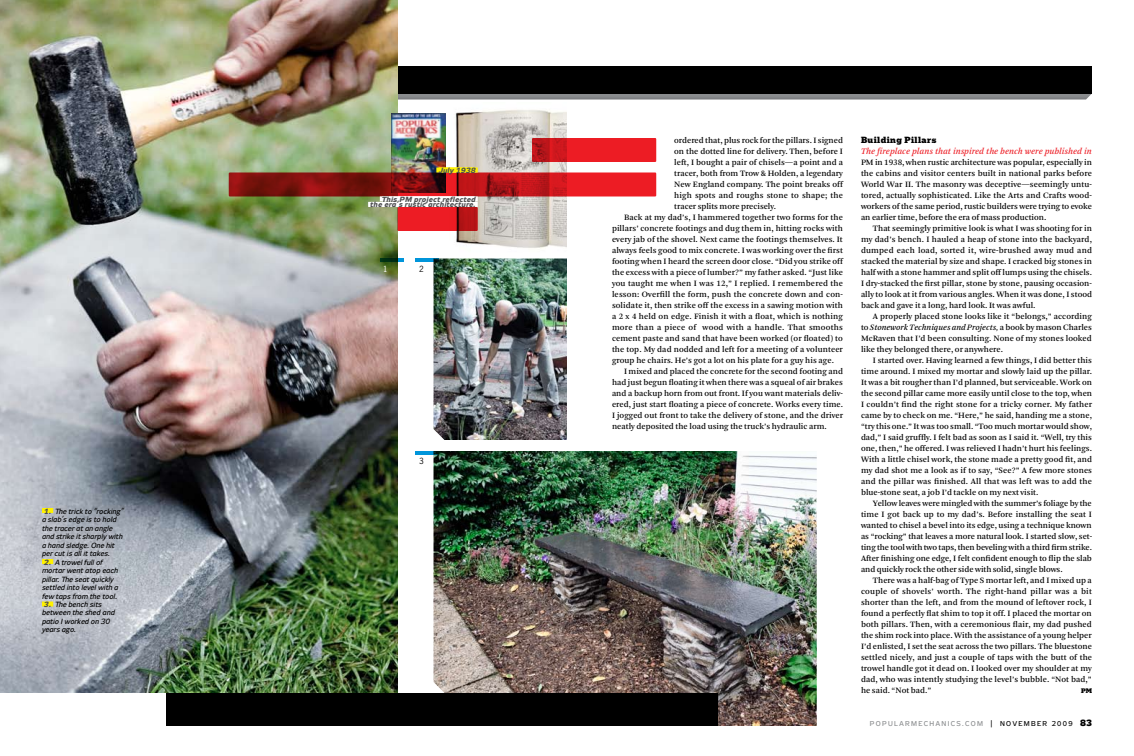
<style>
.page{position:relative;width:1134px;height:756px;background:#fff}
.page>*{position:absolute;margin:0;border:0;box-sizing:border-box;transform-origin:0 0}
.t1{font:italic 9px "Arnhem";letter-spacing:-.005em;color:#ed1c24}
.t2{font:8.6px/11px "Arnhem";letter-spacing:.005em;color:#000;text-align:justify}
.t3{font:900 8.5px "Popular";letter-spacing:.05em;color:#000}
.t4{font:8px "News Gothic";color:#000}
.t5{font:8px "News Gothic";color:#fff}
.t6{font:italic 7.5px/8.5px "Zeppelin 32";letter-spacing:.005em;color:#000}
.t7{font:italic 700 7.5px/5.5px "Zeppelin 32";letter-spacing:.03em;color:#4d4d4f;text-align:right}
.t8{font:7px "Zeppelin 32";letter-spacing:.2em;color:#8a8c8e}
.t9{font:7px "Zeppelin 32";letter-spacing:.2em;color:#000}
.t10{font:900 6.2px "Popular";color:#000;scale:1.05 1}
.s1{font-weight:700;color:#4d4d4f}
.s2{font-style:italic}
.s3{font-family:"Zeppelin 33";font-weight:700;font-size:9px}
</style>
<div class="page">
<svg style="left:398px;top:94px;width:694px;height:6px;background:#8e9092"></svg>
<div style="left:42px;top:66px;width:1050px;height:28px;background:#000"></div>
<img style="left:0;top:0;width:398px;height:693px">
<img style="left:391px;top:114px;width:55px;height:58px">
<img style="left:449px;top:110px;width:118px;height:139px">
<img style="left:434px;top:451px;width:383px;height:275px">
<img style="left:434px;top:258px;width:133px;height:182px">
<div style="left:166px;top:693px;width:552px;height:33px;background:#000"></div>
<svg style="left:532px;top:138px;width:124px;height:24px;background:#e01a21"></svg>
<svg style="left:229px;top:172px;width:427px;height:24px;background:#a61819"></svg>
<svg style="left:397px;top:207px;width:81px;height:24px;background:#d91a20"></svg>
<svg style="left:416px;top:451px;width:24px;height:4px"></svg>
<svg style="left:416px;top:258px;width:24px;height:4px"></svg>
<svg style="left:380px;top:258px;width:24px;height:4px"></svg>
<div style="left:42px;top:508px;width:11px;height:5px;background:#fff200"></div>
<div style="left:42px;top:559px;width:11px;height:5px;background:#fff200"></div>
<div style="left:42px;top:602px;width:11px;height:5px;background:#fff200"></div>
<div style="left:382px;top:196px;width:96px;height:5px;background:#fff"></div>
<div style="left:369px;top:202px;width:109px;height:5px;background:#fff"></div>
<div style="left:380px;top:196px;width:96px;height:5px;background:#fff"></div>
<div style="left:368px;top:202px;width:108px;height:5px;background:#fff"></div>
<svg style="left:436px;top:168px;width:42px;height:4px"></svg>
<hr style="left:439px;top:168px;width:37px;height:4px;background:#fff200">
<p class="t6" style="left:42px;top:507px;width:83px"><span class="s1">1.</span> The trick to “rocking” a slab’s edge is to hold the tracer at an angle and strike it sharply with a hand sledge. One hit per cut is all it takes.</p>
<p class="t6" style="left:42px;top:558px;width:78px"><span class="s1">2.</span> A trowel full of mortar went atop each pillar. The seat quickly settled into level with a few taps from the tool.</p>
<p class="t6" style="left:42px;top:600px;width:74px"><span class="s1">3.</span> The bench sits between the shed and patio I worked on 30 years ago.</p>
<p class="t7" style="left:439px;top:168px;width:39px">July 1938</p>
<p class="t7" style="left:370px;top:197px;width:107px">This PM project reflected the era’s rustic architecture.</p>
<p class="t5" style="left:383px;top:264px;width:6px">1</p>
<p class="t4" style="left:419px;top:264px;width:6px">2</p>
<p class="t4" style="left:419px;top:456px;width:6px">3</p>
<p class="t2" style="left:674px;top:135px;width:170px">ordered that, plus rock for the pillars. I signed</p>
<p class="t2" style="left:674px;top:146px;width:170px">on the dotted line for delivery. Then, before I</p>
<p class="t2" style="left:674px;top:157px;width:170px">left, I bought a pair of chisels—a point and a</p>
<p class="t2" style="left:674px;top:168px;width:170px">tracer, both from Trow &amp; Holden, a legendary</p>
<p class="t2" style="left:674px;top:179px;width:170px">New England company. The point breaks off</p>
<p class="t2" style="left:674px;top:190px;width:170px">high spots and roughs stone to shape; the</p>
<p class="t2" style="left:674px;top:201px;width:103px">tracer splits more precisely.</p>
<p class="t2" style="left:624px;top:212px;width:221px">Back at my dad’s, I hammered together two forms for the</p>
<p class="t2" style="left:612px;top:223px;width:232px">pillars’ concrete footings and dug them in, hitting rocks with</p>
<p class="t2" style="left:612px;top:234px;width:232px">every jab of the shovel. Next came the footings themselves. It</p>
<p class="t2" style="left:612px;top:245px;width:232px">always feels good to mix concrete. I was working over the first</p>
<p class="t2" style="left:612px;top:256px;width:233px">footing when I heard the screen door close. “Did you strike off</p>
<p class="t2" style="left:612px;top:267px;width:232px">the excess with a piece of lumber?” my father asked. “Just like</p>
<p class="t2" style="left:612px;top:278px;width:233px">you taught me when I was 12,” I replied. I remembered the</p>
<p class="t2" style="left:612px;top:289px;width:232px">lesson: Overfill the form, push the concrete down and con-</p>
<p class="t2" style="left:612px;top:300px;width:233px">solidate it, then strike off the excess in a sawing motion with</p>
<p class="t2" style="left:612px;top:311px;width:233px">a 2 x 4 held on edge. Finish it with a float, which is nothing</p>
<p class="t2" style="left:612px;top:322px;width:233px">more than a piece of wood with a handle. That smooths</p>
<p class="t2" style="left:612px;top:333px;width:232px">cement paste and sand that have been worked (or floated) to</p>
<p class="t2" style="left:612px;top:344px;width:232px">the top. My dad nodded and left for a meeting of a volunteer</p>
<p class="t2" style="left:612px;top:355px;width:223px">group he chairs. He’s got a lot on his plate for a guy his age.</p>
<p class="t2" style="left:624px;top:366px;width:221px">I mixed and placed the concrete for the second footing and</p>
<p class="t2" style="left:612px;top:377px;width:232px">had just begun floating it when there was a squeal of air brakes</p>
<p class="t2" style="left:612px;top:388px;width:232px">and a backup horn from out front. If you want materials deliv-</p>
<p class="t2" style="left:612px;top:399px;width:233px">ered, just start floating a piece of concrete. Works every time.</p>
<p class="t2" style="left:612px;top:410px;width:233px">I jogged out front to take the delivery of stone, and the driver</p>
<p class="t2" style="left:612px;top:421px;width:216px">neatly deposited the load using the truck’s hydraulic arm.</p>
<p class="t3" style="left:861px;top:134px;width:77px">Building Pillars</p>
<p class="t1" style="left:861px;top:146px;width:232px">The fireplace plans that inspired the bench were published in</p>
<p class="t2" style="left:861px;top:157px;width:233px">PM in 1938, when rustic architecture was popular, especially in the cabins and visitor centers built in national parks before World War II. The masonry was deceptive—seemingly untu&shy;tored, actually sophisticated. Like the Arts and Crafts wood&shy;workers of the same period, rustic builders were trying to evoke an earlier time, before the era of mass production.</p>
<p class="t2" style="left:861px;top:223px;width:233px;text-indent:12px">That seemingly primitive look is what I was shooting for in my dad’s bench. I hauled a heap of stone into the backyard, dumped each load, sorted it, wire-brushed away mud and stacked the material by size and shape. I cracked big stones in half with a stone hammer and split off lumps using the chisels.<br>I dry-stacked the first pillar, stone by stone, pausing occasion&shy;ally to look at it from various angles. When it was done, I stood back and gave it a long, hard look. It was awful.</p>
<p class="t2" style="left:861px;top:311px;width:232px;text-indent:12px">A properly placed stone looks like it “belongs,” according to <span class="s2">Stonework Techniques and Projects,</span> a book by mason Charles McRaven that I’d been consulting. None of my stones looked like they belonged there, or anywhere.</p>
<p class="t2" style="left:861px;top:355px;width:233px;text-indent:12px">I started over. Having learned a few things, I did better this time around. I mixed my mortar and slowly laid up the pillar.<br>It was a bit rougher than I’d planned, but serviceable. Work on the second pillar came more easily until close to the top, when I couldn’t find the right stone for a tricky corner. My father came by to check on me. “Here,” he said, handing me a stone, “try this one.” It was too small. “Too much mortar would show, dad,” I said gruffly. I felt bad as soon as I said it. “Well, try this one, then,” he offered. I was relieved I hadn’t hurt his feelings.<br>With a little chisel work, the stone made a pretty good fit, and my dad shot me a look as if to say, “See?” A few more stones and the pillar was finished. All that was left was to add the blue-stone seat, a job I’d tackle on my next visit.</p>
<p class="t2" style="left:861px;top:498px;width:233px;text-indent:12px">Yellow leaves were mingled with the summer’s foliage by the time I got back up to my dad’s. Before installing the seat I wanted to chisel a bevel into its edge, using a technique known as “rocking” that leaves a more natural look. I started slow, set&shy;ting the tool with two taps, then beveling with a third firm strike.<br>After finishing one edge, I felt confident enough to flip the slab and quickly rock the other side with solid, single blows.</p>
<p class="t2" style="left:861px;top:575px;width:233px;text-indent:12px">There was a half-bag of Type S mortar left, and I mixed up a couple of shovels’ worth. The right-hand pillar was a bit shorter than the left, and from the mound of leftover rock, I found a perfectly flat shim to top it off. I placed the mortar on both pillars. Then, with a ceremonious flair, my dad pushed the shim rock into place. With the assistance of a young helper I’d enlisted, I set the seat across the two pillars. The bluestone settled nicely, and just a couple of taps with the butt of the trowel handle got it dead on. I looked over my shoulder at my dad, who was intently studying the level’s bubble. “Not bad,” he said. “Not bad.”</p>
<p class="t10" style="left:1081px;top:687px;width:12px">PM</p>
<p class="t8" style="left:870px;top:720px;width:42px">POPULARME</p>
<p class="t8" style="left:924px;top:720px;width:54px">CHAN ICS.COM</p>
<p class="t9" style="left:991px;top:720px;width:103px">| NOVEMBER 2009 <span class="s3">83</span></p>
</div>
